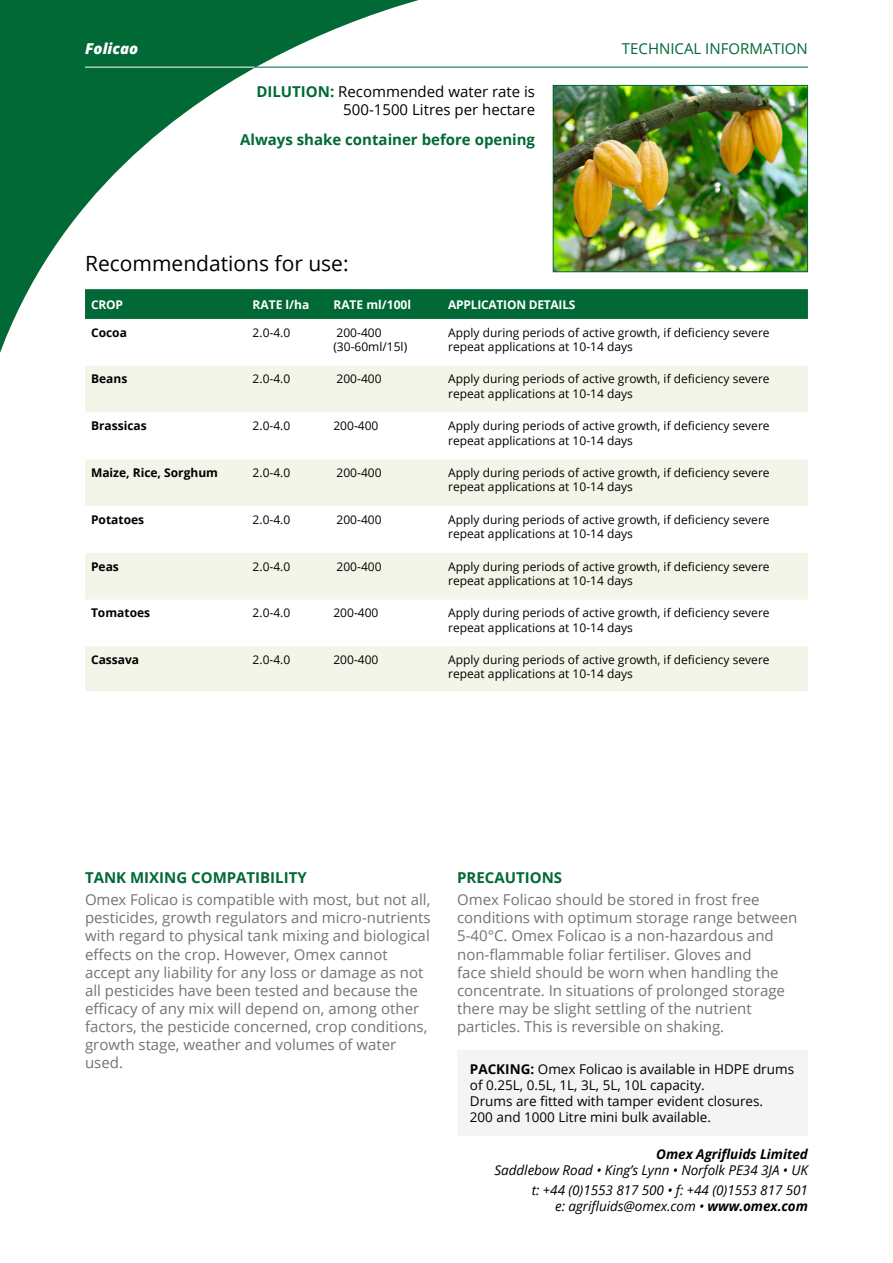
<style>
.page{position:relative;width:893px;height:1263px;background:#fff}
.page>*{position:absolute;margin:0;border:0;box-sizing:border-box;transform-origin:0 0}
.t1{font:21px "Open Sans";color:#000}
.t2{font:15px/18px "Open Sans";color:#747373}
.t3{font:700 15px "Open Sans";color:#006935}
.t4{font:15px/18px "Open Sans";color:#000;text-align:right}
.t5{font:15px "Open Sans";color:#006935}
.t6{font:italic 800 15px "Open Sans";color:#fff}
.t7{font:13.5px/16.2px "Open Sans";color:#000}
.t8{font:italic 13.5px/20.4px "Open Sans";letter-spacing:-.005em;color:#000;text-align:right}
.t9{font:italic 700 13.5px "Open Sans";letter-spacing:-.005em;color:#000}
.t10{font:12px/14.4px "Open Sans";color:#000}
.t11{font:700 12px "Open Sans";color:#000}
.t12{font:700 12px "Open Sans";letter-spacing:-.02em;color:#fff}
.t13{font:700 12px "Open Sans";color:#fff}
.s1{font-weight:700;color:#006935}
.s2{font-weight:700}
</style>
<div class="page">
<svg style="left:0;top:0;width:472px;height:353px"></svg>
<hr style="left:255px;top:67px;width:553px;height:1px;background:#006935">
<img style="left:555px;top:87px;width:251px;height:183px">
<div style="left:553px;top:85px;width:255px;height:187px;border:1px solid #006935"></div>
<div style="left:457px;top:1050px;width:351px;height:85px;background:#f4f4f4"></div>
<div style="left:85px;top:289px;width:723px;height:30px;background:#006935"></div>
<svg style="left:85px;top:366px;width:723px;height:325px;fill:#f3f5e9"></svg>
<svg style="left:85px;top:412px;width:723px;height:141px"></svg>
<hr style="left:85px;top:67px;width:170px;height:1px;background:#fff">
<p class="t6" style="left:85px;top:37px;width:55px">Folicao</p>
<p class="t4" style="left:256px;top:82px;width:280px"><span class="s1">DILUTION:</span> Recommended water rate is<br>500-1500 Litres per hectare</p>
<p class="t3" style="left:240px;top:129px;width:297px">Always shake container before opening</p>
<h1 class="t1" style="left:85px;top:249px;width:265px">Recommendations for use:</h1>
<p class="t5" style="left:622px;top:38px;width:188px">TECHNICAL INFORMATION</p>
<p class="t12" style="left:91px;top:296px;width:33px">CROP</p>
<p class="t12" style="left:253px;top:296px;width:58px">RATE l/ha</p>
<p class="t13" style="left:333px;top:296px;width:79px">RATE ml/100l</p>
<p class="t12" style="left:448px;top:296px;width:129px">APPLICATION DETAILS</p>
<p class="t11" style="left:91px;top:324px;width:37px">Cocoa</p>
<p class="t10" style="left:253px;top:325px;width:39px">2.0-4.0</p>
<p class="t10" style="left:333px;top:325px;width:75px">200-400 (30-60ml/15l)</p>
<p class="t10" style="left:448px;top:325px;width:323px">Apply during periods of active growth, if deficiency severe repeat applications at 10-14 days</p>
<p class="t11" style="left:91px;top:371px;width:38px">Beans</p>
<p class="t10" style="left:253px;top:371px;width:39px">2.0-4.0</p>
<p class="t10" style="left:337px;top:371px;width:47px">200-400</p>
<p class="t10" style="left:448px;top:371px;width:323px">Apply during periods of active growth, if deficiency severe repeat applications at 10-14 days</p>
<p class="t11" style="left:91px;top:417px;width:57px">Brassicas</p>
<p class="t10" style="left:253px;top:418px;width:39px">2.0-4.0</p>
<p class="t10" style="left:333px;top:418px;width:47px">200-400</p>
<p class="t10" style="left:448px;top:418px;width:323px">Apply during periods of active growth, if deficiency severe repeat applications at 10-14 days</p>
<p class="t11" style="left:91px;top:464px;width:129px">Maize, Rice, Sorghum</p>
<p class="t10" style="left:253px;top:465px;width:39px">2.0-4.0</p>
<p class="t10" style="left:337px;top:465px;width:47px">200-400</p>
<p class="t10" style="left:448px;top:465px;width:323px">Apply during periods of active growth, if deficiency severe repeat applications at 10-14 days</p>
<p class="t11" style="left:91px;top:511px;width:55px">Potatoes</p>
<p class="t10" style="left:253px;top:512px;width:39px">2.0-4.0</p>
<p class="t10" style="left:337px;top:512px;width:47px">200-400</p>
<p class="t10" style="left:448px;top:512px;width:323px">Apply during periods of active growth, if deficiency severe repeat applications at 10-14 days</p>
<p class="t11" style="left:91px;top:558px;width:29px">Peas</p>
<p class="t10" style="left:253px;top:559px;width:39px">2.0-4.0</p>
<p class="t10" style="left:337px;top:559px;width:47px">200-400</p>
<p class="t10" style="left:448px;top:559px;width:323px">Apply during periods of active growth, if deficiency severe repeat applications at 10-14 days</p>
<p class="t11" style="left:91px;top:604px;width:61px">Tomatoes</p>
<p class="t10" style="left:253px;top:605px;width:39px">2.0-4.0</p>
<p class="t10" style="left:333px;top:605px;width:47px">200-400</p>
<p class="t10" style="left:448px;top:605px;width:323px">Apply during periods of active growth, if deficiency severe repeat applications at 10-14 days</p>
<p class="t11" style="left:91px;top:651px;width:50px">Cassava</p>
<p class="t10" style="left:253px;top:652px;width:39px">2.0-4.0</p>
<p class="t10" style="left:333px;top:652px;width:47px">200-400</p>
<p class="t10" style="left:448px;top:652px;width:323px">Apply during periods of active growth, if deficiency severe repeat applications at 10-14 days</p>
<p class="t3" style="left:85px;top:867px;width:223px">TANK MIXING COMPATIBILITY</p>
<p class="t2" style="left:85px;top:891px;width:347px">Omex Folicao is compatible with most, but not all, pesticides, growth regulators and micro-nutrients with regard to physical tank mixing and biological effects on the crop. However, Omex cannot accept any liability for any loss or damage as not all pesticides have been tested and because the efficacy of any mix will depend on, among other factors, the pesticide concerned, crop conditions, growth stage, weather and volumes of water used.</p>
<p class="t3" style="left:457px;top:867px;width:107px">PRECAUTIONS</p>
<p class="t2" style="left:457px;top:891px;width:342px">Omex Folicao should be stored in frost free conditions with optimum storage range between 5-40°C. Omex Folicao is a non-hazardous and non-flammable foliar fertiliser. Gloves and<br>face shield should be worn when handling the concentrate. In situations of prolonged storage there may be slight settling of the nutrient particles. This is reversible on shaking.</p>
<p class="t7" style="left:470px;top:1060px;width:326px"><span class="s2">PACKING:</span> Omex Folicao is available in HDPE drums of 0.25L, 0.5L, 1L, 3L, 5L, 10L capacity.<br>Drums are fitted with tamper evident closures.<br>200 and 1000 Litre mini bulk available.</p>
<p class="t9" style="left:656px;top:1144px;width:153px">Omex Agrifluids Limited</p>
<p class="t8" style="left:495px;top:1159px;width:315px">Saddlebow Road • King’s Lynn • Norfolk PE34 3JA • UK t: +44 (0)1553 817 500 • f: +44 (0)1553 817 501</p>
<p class="t8" style="left:555px;top:1196px;width:254px">e: agrifluids@omex.com • <span class="s2">www.omex.com</span></p>
</div>
